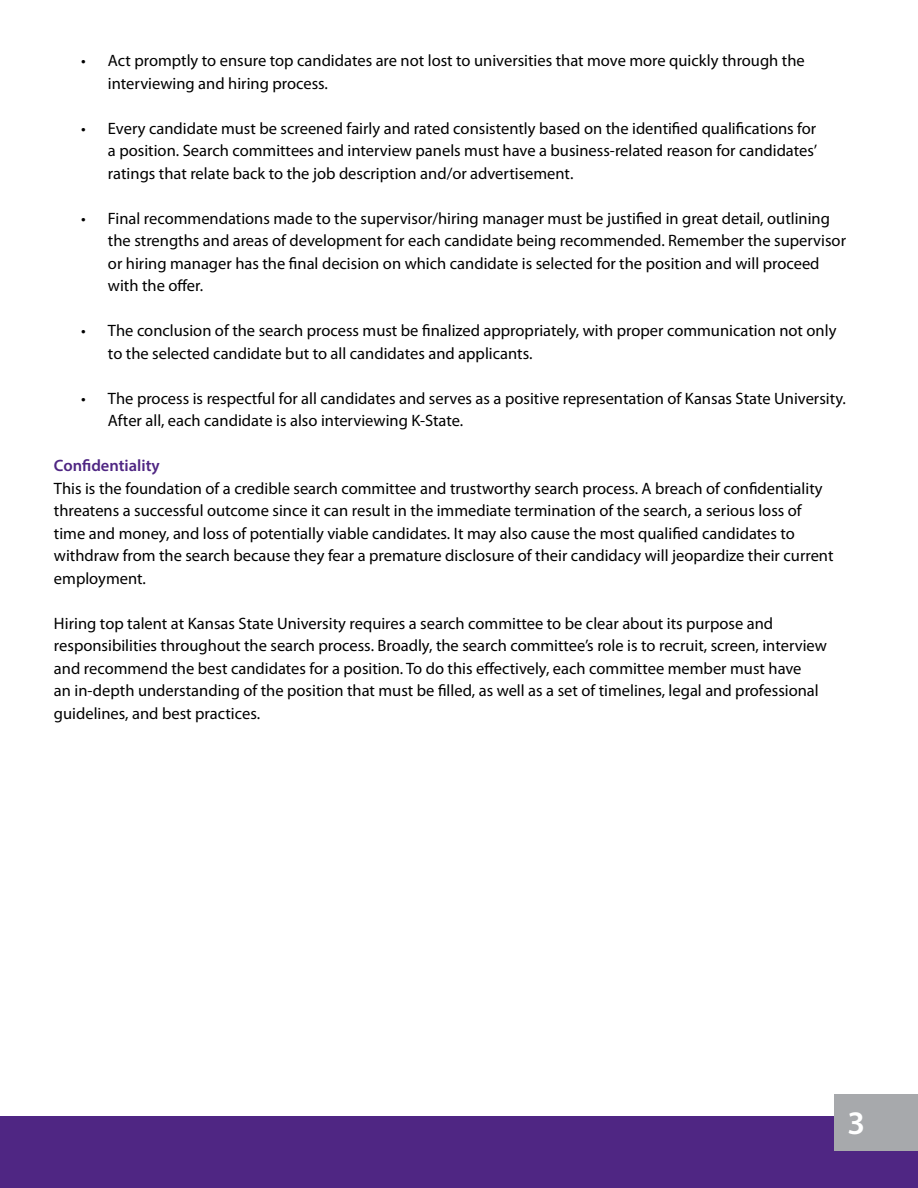
<style>
.page{position:relative;width:918px;height:1188px;background:#fff}
.page>*{position:absolute;margin:0;border:0;box-sizing:border-box;transform-origin:0 0}
.t1{font:600 33px "Myriad Pro";color:#fff}
.t2{font:16.5px/22.5px "Myriad Pro";color:#000}
.t3{font:600 16.5px "Myriad Pro";color:#4f2683}
</style>
<div class="page">
<div style="left:0;top:1116px;width:918px;height:72px;background:#4f2683"></div>
<div style="left:834px;top:1094px;width:84px;height:56px;background:#a7a9ac"></div>
<p class="t2" style="left:108px;top:49px;width:698px;text-indent:-27px">• Act promptly to ensure top candidates are not lost to universities that move more quickly through the interviewing and hiring process.</p>
<p class="t2" style="left:108px;top:117px;width:711px;text-align:justify;text-indent:-27px">• Every candidate must be screened fairly and rated consistently based on the identified qualifications for a position. Search committees and interview panels must have a business-related reason for candidates’ ratings that relate back to the job description and/or advertisement.</p>
<p class="t2" style="left:108px;top:207px;width:740px;text-indent:-27px">• Final recommendations made to the supervisor/hiring manager must be justified in great detail, outlining the strengths and areas of development for each candidate being recommended. Remember the supervisor or hiring manager has the final decision on which candidate is selected for the position and will proceed with the offer.</p>
<p class="t2" style="left:108px;top:319px;width:730px;text-indent:-27px">• The conclusion of the search process must be finalized appropriately, with proper communication not only to the selected candidate but to all candidates and applicants.</p>
<p class="t2" style="left:108px;top:387px;width:739px;text-indent:-27px">• The process is respectful for all candidates and serves as a positive representation of Kansas State University.<br>After all, each candidate is also interviewing K-State.</p>
<p class="t3" style="left:54px;top:455px;width:107px">Confidentiality</p>
<p class="t2" style="left:54px;top:477px;width:781px">This is the foundation of a credible search committee and trustworthy search process. A breach of confidentiality threatens a successful outcome since it can result in the immediate termination of the search, a serious loss of time and money, and loss of potentially viable candidates. It may also cause the most qualified candidates to withdraw from the search because they fear a premature disclosure of their candidacy will jeopardize their current employment.</p>
<p class="t2" style="left:54px;top:612px;width:775px">Hiring top talent at Kansas State University requires a search committee to be clear about its purpose and responsibilities throughout the search process. Broadly, the search committee’s role is to recruit, screen, interview and recommend the best candidates for a position. To do this effectively, each committee member must have<br>an in-depth understanding of the position that must be filled, as well as a set of timelines, legal and professional guidelines, and best practices.</p>
<h1 class="t1" style="left:847px;top:1102px;width:19px">3</h1>
</div>
